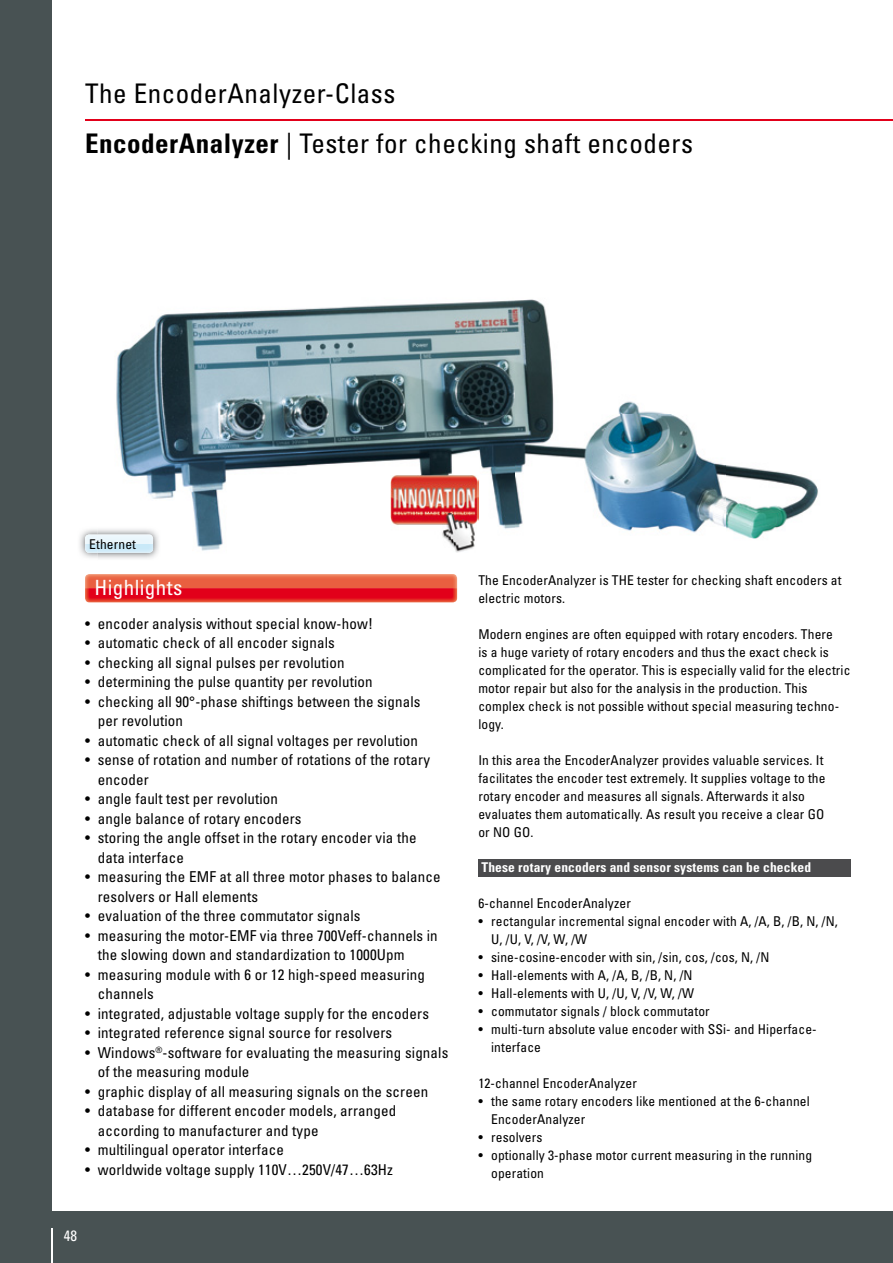
<style>
.page{position:relative;width:893px;height:1263px;background:#fff}
.page>*{position:absolute;margin:0;border:0;box-sizing:border-box;transform-origin:0 0}
.t1{font:condensed 27px "Univers";letter-spacing:.02em;color:#000}
.t2{font:condensed 21px "Univers";letter-spacing:.02em;color:#fff}
.t3{font:condensed 15px/19.5px "Univers";letter-spacing:.01em;color:#000}
.t4{font:condensed 15px "Univers";color:#fff}
.t5{font:condensed 13.5px/18px "Univers";letter-spacing:.01em;color:#000}
.t6{font:700 condensed 13.5px "Univers";letter-spacing:.01em;color:#fff}
.s1{font-weight:700}
</style>
<div class="page">
<hr style="left:85px;top:119px;width:808px;height:2px;background:#e2001a">
<div style="left:0;top:0;width:51px;height:1263px;background:#485253"></div>
<div style="left:0;top:1212px;width:893px;height:51px;background:#485253"></div>
<hr style="left:51px;top:1229px;width:1px;height:34px;background:#fff">
<img style="left:116px;top:299px;width:702px;height:252px">
<img style="left:85px;top:574px;width:372px;height:28px">
<img style="left:79px;top:527px;width:81px;height:32px">
<img style="left:98px;top:534px;width:55px;height:19px">
<svg style="left:85px;top:534px;width:13px;height:19px"></svg>
<img style="left:391px;top:475px;width:87px;height:78px">
<div style="left:478px;top:859px;width:372px;height:17px;background:#4b4b4d"></div>
<h1 class="t1" style="left:85px;top:77px;width:312px">The EncoderAnalyzer-Class</h1>
<h1 class="t1" style="left:85px;top:127px;width:610px"><span class="s1">EncoderAnalyzer</span> | Tester for checking shaft encoders</h1>
<p class="t5" style="left:89px;top:534px;width:48px">Ethernet</p>
<h2 class="t2" style="left:95px;top:574px;width:89px">Highlights</h2>
<p class="t3" style="left:85px;top:613px;width:289px">• encoder analysis without special know-how!</p>
<p class="t3" style="left:85px;top:633px;width:251px">• automatic check of all encoder signals</p>
<p class="t3" style="left:85px;top:652px;width:261px">• checking all signal pulses per revolution</p>
<p class="t3" style="left:85px;top:672px;width:289px">• determining the pulse quantity per revolution</p>
<p class="t3" style="left:98px;top:691px;width:324px;text-indent:-13px">• checking all 90°-phase shiftings between the signals per revolution</p>
<p class="t3" style="left:85px;top:730px;width:334px">• automatic check of all signal voltages per revolution</p>
<p class="t3" style="left:98px;top:750px;width:334px;text-indent:-13px">• sense of rotation and number of rotations of the rotary encoder</p>
<p class="t3" style="left:85px;top:789px;width:195px">• angle fault test per revolution</p>
<p class="t3" style="left:85px;top:808px;width:218px">• angle balance of rotary encoders</p>
<p class="t3" style="left:98px;top:828px;width:320px;text-indent:-13px">• storing the angle offset in the rotary encoder via the data interface</p>
<p class="t3" style="left:98px;top:867px;width:344px;text-indent:-13px">• measuring the EMF at all three motor phases to balance resolvers or Hall elements</p>
<p class="t3" style="left:85px;top:906px;width:277px">• evaluation of the three commutator signals</p>
<p class="t3" style="left:98px;top:925px;width:341px;text-indent:-13px">• measuring the motor-EMF via three 700Veff-channels in the slowing down and standardization to 1000Upm</p>
<p class="t3" style="left:98px;top:964px;width:329px;text-indent:-13px">• measuring module with 6 or 12 high-speed measuring channels</p>
<p class="t3" style="left:85px;top:1003px;width:345px">• integrated, adjustable voltage supply for the encoders</p>
<p class="t3" style="left:85px;top:1023px;width:309px">• integrated reference signal source for resolvers</p>
<p class="t3" style="left:98px;top:1042px;width:352px;text-indent:-13px">• Windows<sup>®</sup>-software for evaluating the measuring signals of the measuring module</p>
<p class="t3" style="left:85px;top:1081px;width:345px">• graphic display of all measuring signals on the screen</p>
<p class="t3" style="left:98px;top:1101px;width:300px;text-indent:-13px">• database for different encoder models, arranged according to manufacturer and type</p>
<p class="t3" style="left:85px;top:1140px;width:200px">• multilingual operator interface</p>
<p class="t3" style="left:85px;top:1159px;width:309px">• worldwide voltage supply 110V…250V/47…63Hz</p>
<p class="t4" style="left:64px;top:1226px;width:15px">48</p>
<p class="t5" style="left:478px;top:571px;width:365px">The EncoderAnalyzer is THE tester for checking shaft encoders at electric motors.</p>
<p class="t5" style="left:478px;top:625px;width:374px">Modern engines are often equipped with rotary encoders. There<br>is a huge variety of rotary encoders and thus the exact check is complicated for the operator. This is especially valid for the electric motor repair but also for the analysis in the production. This complex check is not possible without special measuring techno&shy;logy.</p>
<p class="t5" style="left:478px;top:751px;width:349px">In this area the EncoderAnalyzer provides valuable services. It facilitates the encoder test extremely. It supplies voltage to the rotary encoder and measures all signals. Afterwards it also evaluates them automatically. As result you receive a clear GO or NO GO.</p>
<p class="t6" style="left:481px;top:859px;width:331px">These rotary encoders and sensor systems can be checked</p>
<p class="t5" style="left:478px;top:894px;width:154px">6-channel EncoderAnalyzer</p>
<p class="t5" style="left:491px;top:912px;width:348px;text-indent:-13px">• rectangular incremental signal encoder with A, /A, B, /B, N, /N,<br>U, /U, V, /V, W, /W</p>
<p class="t5" style="left:478px;top:948px;width:293px">• sine-cosine-encoder with sin, /sin, cos, /cos, N, /N</p>
<p class="t5" style="left:478px;top:966px;width:216px">• Hall-elements with A, /A, B, /B, N, /N</p>
<p class="t5" style="left:478px;top:984px;width:217px">• Hall-elements with U, /U, V, /V, W, /W</p>
<p class="t5" style="left:478px;top:1002px;width:233px">• commutator signals / block commutator</p>
<p class="t5" style="left:491px;top:1020px;width:327px;text-indent:-13px">• multi-turn absolute value encoder with SSi- and Hiperface&shy;interface</p>
<p class="t5" style="left:478px;top:1074px;width:160px">12-channel EncoderAnalyzer</p>
<p class="t5" style="left:491px;top:1092px;width:320px;text-indent:-13px">• the same rotary encoders like mentioned at the 6-channel<br>EncoderAnalyzer</p>
<p class="t5" style="left:478px;top:1128px;width:66px">• resolvers</p>
<p class="t5" style="left:491px;top:1146px;width:322px;text-indent:-13px">• optionally 3-phase motor current measuring in the running operation</p>
</div>
